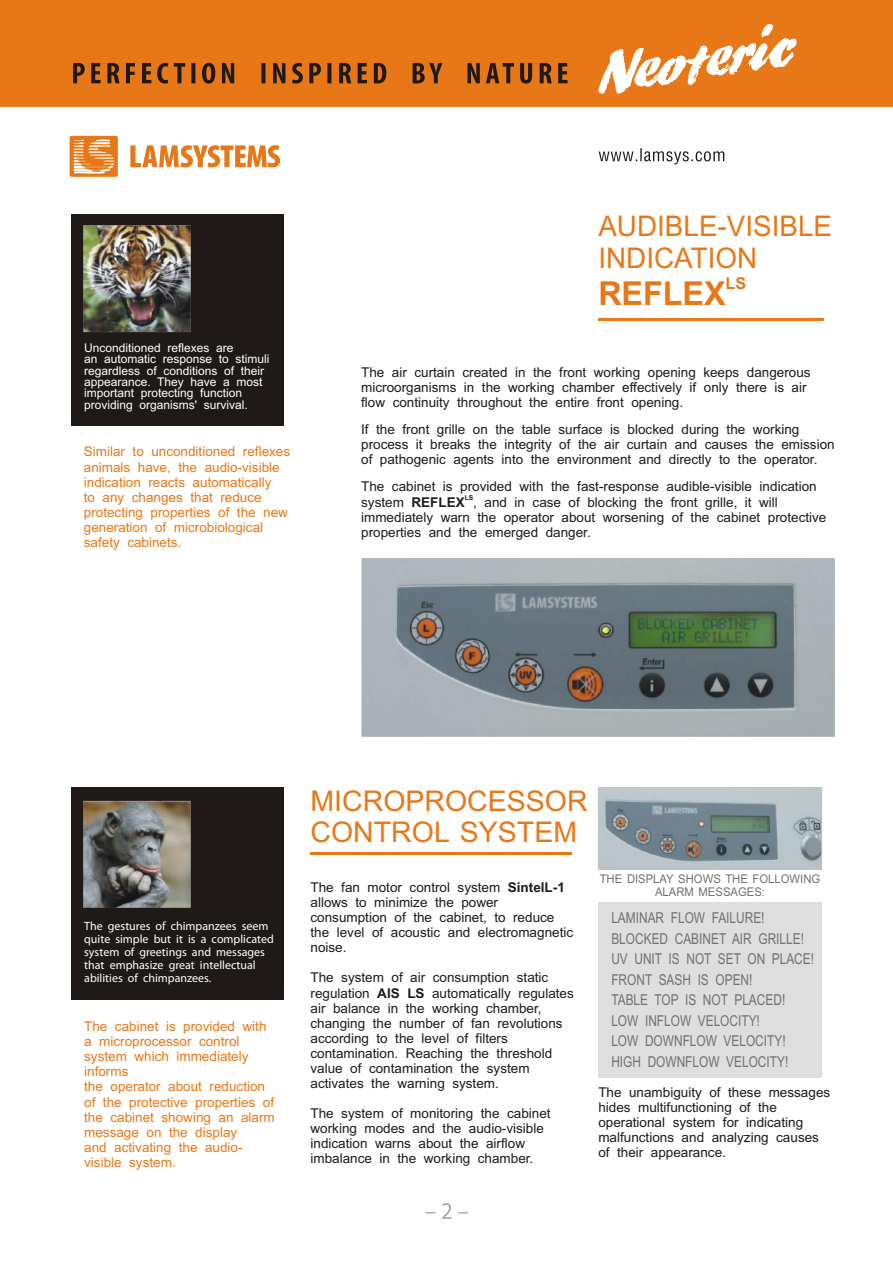
<style>
.page{position:relative;width:893px;height:1263px;background:#fff}
.page>*{position:absolute;margin:0;border:0;box-sizing:border-box;transform-origin:0 0}
.t1{font:700 33px "Arial";color:#e87817}
.t2{font:28.5px/31.8px "Arial";color:#e87817}
.t3{font:700 16.5px "Arial";color:#e87817}
.t4{font:15px/20.4px "Arial";color:#737070;scale:.79 1}
.t5{font:13.5px/15.1px "Arial";color:#1f1a17}
.t6{font:13.5px/15.1px "Arial";color:#e87817}
.t7{font:12px/11.4px "Arial";color:#fff}
.t8{font:12px/13px "Myriad Pro";color:#fff}
.t9{font:12px/13.4px "Arial";color:#737070;text-align:center;scale:.94 1}
.t10{font:700 6.75px "Arial";color:#1f1a17}
.s1{font-weight:700}
</style>
<div class="page">
<svg style="left:426px;top:1203px;width:42px;height:16px"></svg>
<div style="left:0;top:0;width:893px;height:106px;background:#e87817"></div>
<div style="left:71px;top:213px;width:213px;height:212px;background:#1f1a17"></div>
<hr style="left:598px;top:318px;width:225px;height:3px;background:#e87817">
<svg style="left:73px;top:63px;width:495px;height:21px"></svg>
<svg style="left:70px;top:136px;width:48px;height:41px;background:#ed974d"></svg>
<svg style="left:130px;top:145px;width:150px;height:22px"></svg>
<div style="left:598px;top:902px;width:224px;height:176px;background:#dedede"></div>
<div style="left:71px;top:788px;width:213px;height:212px;background:#1f1a17"></div>
<img style="left:600px;top:789px;width:220px;height:78px">
<div style="left:598px;top:787px;width:224px;height:82px;border:1px solid #c2c2c2"></div>
<hr style="left:311px;top:852px;width:261px;height:3px;background:#e87817">
<svg style="left:598px;top:24px;width:199px;height:70px"></svg>
<img style="left:361px;top:559px;width:473px;height:177px">
<svg style="left:599px;top:148px;width:125px;height:16px"></svg>
<img style="left:84px;top:226px;width:107px;height:681px">
<p class="t7" style="left:84px;top:343px;width:187px">Unconditioned reflexes are<br>an automatic response to stimuli regardless of conditions of their appearance. They have a most important protecting function providing organisms' survival.</p>
<p class="t6" style="left:84px;top:445px;width:208px">Similar to unconditioned reflexes animals have, the audio-visible indication reacts automatically<br>to any changes that reduce protecting properties of the new generation of microbiological safety cabinets.</p>
<h2 class="t2" style="left:598px;top:213px;width:235px">AUDIBLE-VISIBLE<br>INDICATION</h2>
<p class="t3" style="left:726px;top:277px;width:22px">LS</p>
<h1 class="t1" style="left:598px;top:281px;width:129px">REFLEX</h1>
<p class="t5" style="left:361px;top:366px;width:451px">The air curtain created in the front working opening keeps dangerous microorganisms in the working chamber effectively if only there is air flow continuity throughout the entire front opening.</p>
<p class="t5" style="left:361px;top:423px;width:475px">If the front grille on the table surface is blocked during the working process it breaks the integrity of the air curtain and causes the emission of pathogenic agents into the environment and directly to the operator.</p>
<p class="t5" style="left:361px;top:480px;width:457px">The cabinet is provided with the fast-response audible-visible indication</p>
<p class="t10" style="left:465px;top:495px;width:10px">LS</p>
<p class="t5" style="left:361px;top:496px;width:467px">system <span class="s1">REFLEX</span> , and in case of blocking the front grille, it will immediately warn the operator about worsening of the cabinet protective properties and the emerged danger.</p>
<p class="t8" style="left:84px;top:920px;width:191px">The gestures of chimpanzees seem quite simple but it is a complicated system of greetings and messages that emphasize great intellectual abilities of chimpanzees.</p>
<p class="t6" style="left:84px;top:1020px;width:192px">The cabinet is provided with a microprocessor control system which immediately informs<br>the operator about reduction of the protective properties of the cabinet showing an alarm message on the display<br>and activating the audio&shy;visible system.</p>
<h2 class="t2" style="left:311px;top:787px;width:279px">MICROPROCESSOR<br>CONTROL SYSTEM</h2>
<p class="t5" style="left:311px;top:881px;width:264px">The fan motor control system <span class="s1">SintelL-1 </span>allows to minimize the power consumption of the cabinet, to reduce the level of acoustic and electromagnetic noise.</p>
<p class="t5" style="left:310px;top:971px;width:265px">The system of air consumption static regulation <span class="s1">AIS LS</span> automatically regulates air balance in the working chamber, changing the number of fan revolutions according to the level of filters contamination. Reaching the threshold value of contamination the system activates the warning system.</p>
<p class="t5" style="left:310px;top:1107px;width:242px">The system of monitoring the cabinet working modes and the audio-visible indication warns about the airflow imbalance in the working chamber.</p>
<p class="t9" style="left:600px;top:873px;width:236px">THE DISPLAY SHOWS THE FOLLOWING<br>ALARM MESSAGES:</p>
<p class="t4" style="left:611px;top:909px;width:258px">LAMINAR FLOW FAILURE!<br>BLOCKED CABINET AIR GRILLE!<br>UV UNIT IS NOT SET ON PLACE!<br>FRONT SASH IS OPEN!<br>TABLE TOP IS NOT PLACED!<br>LOW INFLOW VELOCITY!<br>LOW DOWNFLOW VELOCITY!<br>HIGH DOWNFLOW VELOCITY!</p>
<p class="t5" style="left:598px;top:1086px;width:233px">The unambiguity of these messages hides multifunctioning of the operational system for indicating malfunctions and analyzing causes of their appearance.</p>
</div>
